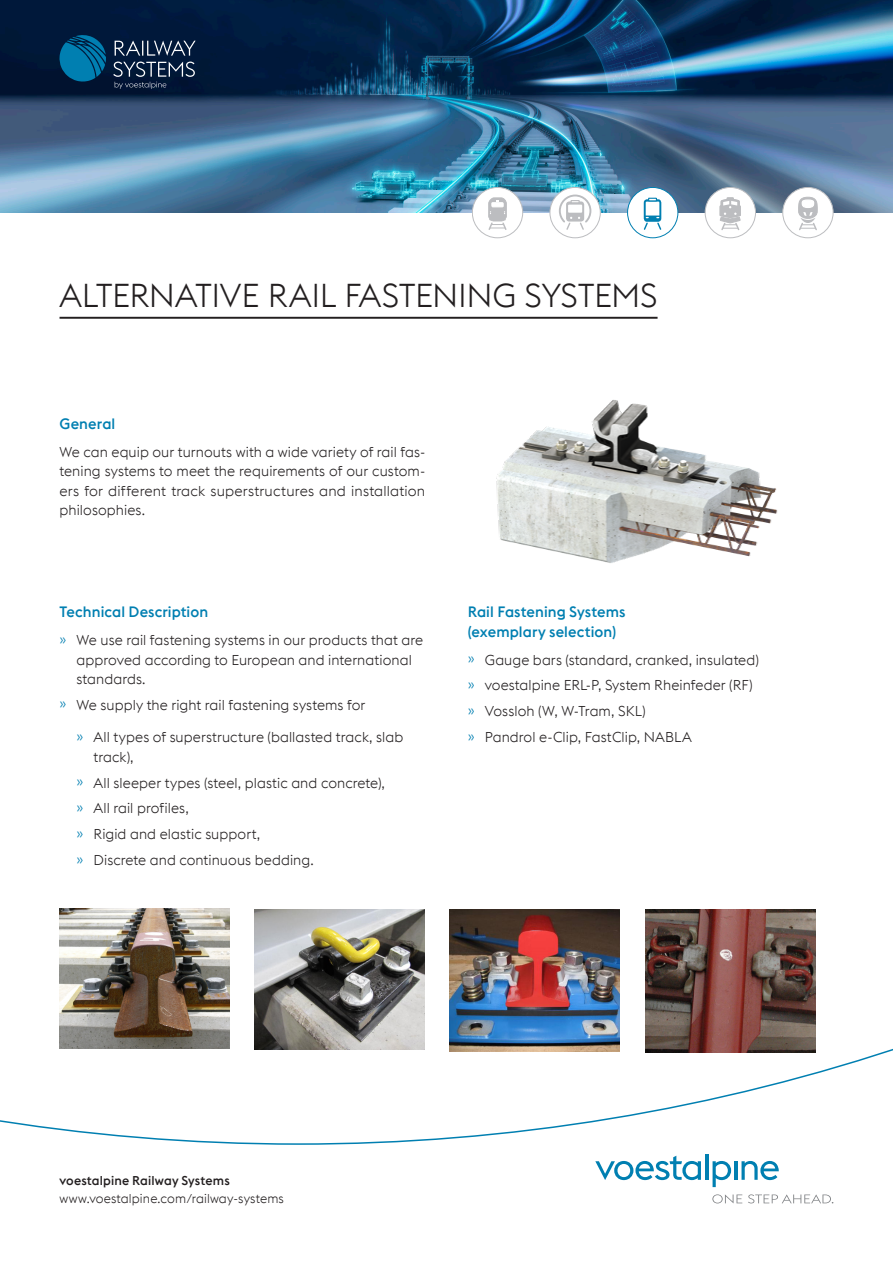
<style>
.page{position:relative;width:893px;height:1263px;background:#fff}
.page>*{position:absolute;margin:0;border:0;box-sizing:border-box;transform-origin:0 0}
.HL-1-schwarz{font:300 33px "voestalpine";letter-spacing:-.01em;color:#231f20}
.Sub-HL-2-boe{font:500 15px/19.5px "voestalpine";letter-spacing:.005em;color:#007fb1}
.Copy{font:300 14.25px/19.5px "voestalpine";letter-spacing:.005em;color:#231f20}
.t1{font:300 12.75px "voestalpine";letter-spacing:.01em;color:#231f20}
.t2{font:500 12.75px "voestalpine";letter-spacing:.01em;color:#231f20}
.s1{color:#007fb1}
</style>
<div class="page">
<svg style="left:0;top:1042px;width:893px;height:103px"></svg>
<svg style="left:595px;top:1156px;width:106px;height:24px"></svg>
<hr style="left:705px;top:1154px;width:3px;height:26px;background:#007fb1">
<svg style="left:713px;top:1161px;width:18px;height:26px"></svg>
<hr style="left:734px;top:1161px;width:3px;height:19px;background:#007fb1">
<svg style="left:741px;top:1161px;width:38px;height:19px"></svg>
<svg style="left:712px;top:1194px;width:30px;height:9px"></svg>
<svg style="left:748px;top:1194px;width:85px;height:9px"></svg>
<img style="left:0;top:0;width:893px;height:213px">
<svg style="left:59px;top:34px;width:47px;height:48px;background:#005985"></svg>
<svg style="left:115px;top:41px;width:81px;height:15px"></svg>
<svg style="left:113px;top:62px;width:82px;height:27px;background:#273954"></svg>
<hr style="left:60px;top:317px;width:598px;height:2px;background:#231f20">
<div style="left:472px;top:187px;width:51px;height:51px;background:#fff;border-radius:50%"></div>
<div style="left:472px;top:187px;width:51px;height:51px;border:1px solid #bcbdc0;border-radius:50%"></div>
<svg style="left:488px;top:197px;width:19px;height:33px"></svg>
<div style="left:550px;top:187px;width:50px;height:51px;background:#fff;border-radius:50%"></div>
<div style="left:550px;top:187px;width:51px;height:51px;border:1px solid #bcbdc0;border-radius:50%"></div>
<svg style="left:558px;top:194px;width:34px;height:37px"></svg>
<div style="left:705px;top:187px;width:50px;height:51px;background:#fff;border-radius:50%"></div>
<div style="left:705px;top:187px;width:51px;height:51px;border:1px solid #bcbdc0;border-radius:50%"></div>
<svg style="left:720px;top:197px;width:21px;height:33px"></svg>
<div style="left:783px;top:187px;width:50px;height:51px;background:#fff;border-radius:50%"></div>
<div style="left:782px;top:187px;width:51px;height:51px;border:1px solid #bcbdc0;border-radius:50%"></div>
<svg style="left:798px;top:196px;width:20px;height:35px"></svg>
<div style="left:628px;top:187px;width:50px;height:51px;background:#fff;border-radius:50%"></div>
<div style="left:627px;top:187px;width:51px;height:51px;border:1px solid #007fb1;border-radius:50%"></div>
<svg style="left:643px;top:198px;width:19px;height:32px"></svg>
<img style="left:496px;top:400px;width:282px;height:163px">
<img style="left:60px;top:908px;width:169px;height:140px">
<img style="left:255px;top:909px;width:169px;height:140px">
<img style="left:450px;top:909px;width:170px;height:142px">
<img style="left:645px;top:910px;width:170px;height:142px">
<p class="HL-1-schwarz" style="left:60px;top:277px;width:599px">ALTERNATIVE RAIL FASTENING SYSTEMS</p>
<p class="Sub-HL-2-boe" style="left:60px;top:414px;width:57px">General</p>
<p class="Copy" style="left:60px;top:442px;width:367px;text-align:justify">We can equip our turnouts with a wide variety of rail fas&shy;tening systems to meet the requirements of our custom&shy;ers for different track superstructures and installation philosophies.</p>
<p class="Sub-HL-2-boe" style="left:60px;top:602px;width:150px">Technical Description</p>
<p class="Copy" style="left:77px;top:630px;width:348px;text-indent:-17px"><span class="s1">»</span> We use rail fastening systems in our products that are approved according to European and international standards.</p>
<p class="Copy" style="left:60px;top:695px;width:307px"><span class="s1">»</span> We supply the right rail fastening systems for</p>
<p class="Copy" style="left:94px;top:727px;width:311px;text-indent:-17px"><span class="s1">»</span> All types of superstructure (ballasted track, slab track),</p>
<p class="Copy" style="left:77px;top:773px;width:310px"><span class="s1">»</span> All sleeper types (steel, plastic and concrete),</p>
<p class="Copy" style="left:77px;top:799px;width:114px"><span class="s1">»</span> All rail profiles,</p>
<p class="Copy" style="left:77px;top:824px;width:185px"><span class="s1">»</span> Rigid and elastic support,</p>
<p class="Copy" style="left:77px;top:850px;width:239px"><span class="s1">»</span> Discrete and continuous bedding.</p>
<p class="Sub-HL-2-boe" style="left:468px;top:602px;width:159px">Rail Fastening Systems (exemplary selection)</p>
<p class="Copy" style="left:468px;top:650px;width:293px"><span class="s1">»</span> Gauge bars (standard, cranked, insulated)</p>
<p class="Copy" style="left:468px;top:676px;width:286px"><span class="s1">»</span> voestalpine ERL-P, System Rheinfeder (RF)</p>
<p class="Copy" style="left:468px;top:701px;width:179px"><span class="s1">»</span> Vossloh (W, W-Tram, SKL)</p>
<p class="Copy" style="left:468px;top:727px;width:226px"><span class="s1">»</span> Pandrol e-Clip, FastClip, NABLA</p>
<p class="t2" style="left:60px;top:1173px;width:172px">voestalpine Railway Systems</p>
<p class="t1" style="left:60px;top:1191px;width:226px">www.voestalpine.com/railway-systems</p>
</div>
